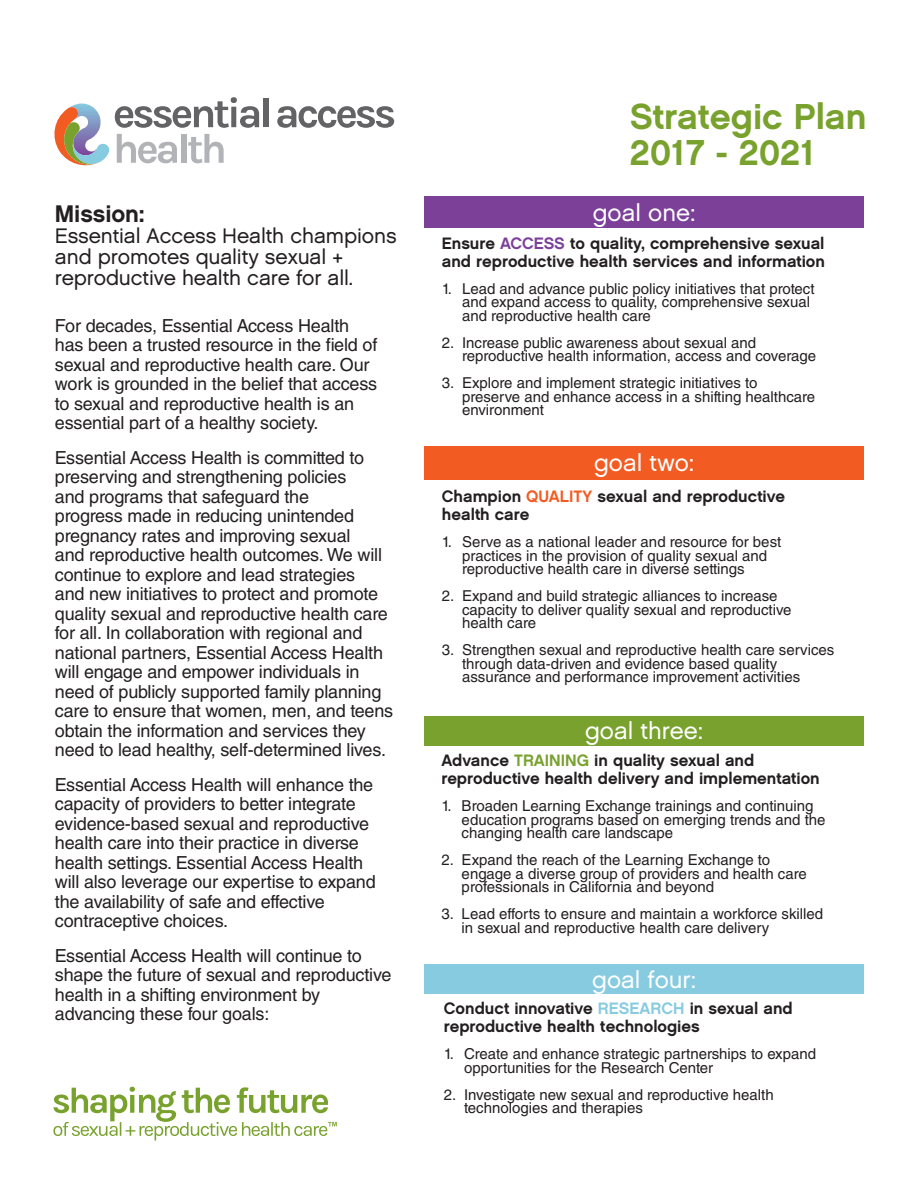
<style>
.page{position:relative;width:918px;height:1188px;background:#fff}
.page>*{position:absolute;margin:0;border:0;box-sizing:border-box;transform-origin:0 0}
.t1{font:36px "Chalet New York Nineteen Sixty";color:#78a22d}
.t2{font:24px "Chalet London Nineteen Sixty";color:#fff}
.t3{font:24px "Chalet New York Nineteen Sixty";letter-spacing:-.005em;color:#231f20}
.t4{font:21px/21px "Chalet London Nineteen Sixty";letter-spacing:-.005em;color:#231f20}
.Body_Text{font:18px/19.5px "Helvetica LT Std";letter-spacing:-.01em;color:#231f20}
.Box_Text{font:16.5px/18px "Chalet New York Nineteen Sixty";color:#231f20}
.t5{font:15px/13.5px "Helvetica LT Std";color:#231f20}
.s1{color:#7c4099}
.s2{color:#f25b21}
.s3{color:#78a22d}
.s4{color:#87cbe1}
</style>
<div class="page">
<svg style="left:53px;top:1087px;width:284px;height:54px"></svg>
<div style="left:263px;top:98px;width:5px;height:29px;background:#636366"></div>
<svg style="left:277px;top:106px;width:117px;height:22px"></svg>
<svg style="left:54px;top:97px;width:205px;height:69px"></svg>
<div style="left:424px;top:197px;width:440px;height:31px;background:#7c4099"></div>
<div style="left:424px;top:447px;width:440px;height:33px;background:#f25b21"></div>
<div style="left:424px;top:716px;width:440px;height:29px;background:#78a22d"></div>
<div style="left:424px;top:964px;width:440px;height:30px;background:#87cbe1"></div>
<p class="t3" style="left:55px;top:199px;width:91px">Mission:</p>
<p class="t4" style="left:55px;top:226px;width:343px">Essential Access Health champions and promotes quality sexual + reproductive health care for all.</p>
<p class="Body_Text" style="left:55px;top:315px;width:324px">For decades, Essential Access Health has been a trusted resource in the field of sexual and reproductive health care. Our work is grounded in the belief that access to sexual and reproductive health is an essential part of a healthy society.</p>
<p class="Body_Text" style="left:55px;top:447px;width:340px">Essential Access Health is committed to preserving and strengthening policies<br>and programs that safeguard the<br>progress made in reducing unintended pregnancy rates and improving sexual<br>and reproductive health outcomes. We will continue to explore and lead strategies<br>and new initiatives to protect and promote quality sexual and reproductive health care for all. In collaboration with regional and national partners, Essential Access Health will engage and empower individuals in need of publicly supported family planning care to ensure that women, men, and teens obtain the information and services they need to lead healthy, self-determined lives.</p>
<p class="Body_Text" style="left:55px;top:774px;width:322px">Essential Access Health will enhance the capacity of providers to better integrate evidence-based sexual and reproductive health care into their practice in diverse health settings. Essential Access Health will also leverage our expertise to expand the availability of safe and effective contraceptive choices.</p>
<p class="Body_Text" style="left:55px;top:945px;width:338px">Essential Access Health will continue to shape the future of sexual and reproductive health in a shifting environment by advancing these four goals:</p>
<p class="t1" style="left:630px;top:94px;width:238px">Strategic Plan</p>
<p class="t1" style="left:630px;top:130px;width:187px">2017 - 2021</p>
<p class="t2" style="left:593px;top:198px;width:104px">goal one:</p>
<p class="Box_Text" style="left:442px;top:234px;width:385px">Ensure <span class="s1">ACCESS</span> to quality, comprehensive sexual and reproductive health services and information</p>
<p class="t5" style="left:462px;top:282px;width:354px;text-indent:-20px">1. Lead and advance public policy initiatives that protect and expand access to quality, comprehensive sexual and reproductive health care</p>
<p class="t5" style="left:462px;top:336px;width:356px;text-indent:-20px">2. Increase public awareness about sexual and reproductive health information, access and coverage</p>
<p class="t5" style="left:462px;top:376px;width:355px;text-indent:-20px">3. Explore and implement strategic initiatives to preserve and enhance access in a shifting healthcare environment</p>
<p class="t2" style="left:594px;top:448px;width:102px">goal two:</p>
<p class="Box_Text" style="left:442px;top:487px;width:345px">Champion <span class="s2">QUALITY</span> sexual and reproductive health care</p>
<p class="t5" style="left:462px;top:535px;width:321px;text-indent:-20px">1. Serve as a national leader and resource for best practices in the provision of quality sexual and reproductive health care in diverse settings</p>
<p class="t5" style="left:462px;top:589px;width:331px;text-indent:-20px">2. Expand and build strategic alliances to increase capacity to deliver quality sexual and reproductive health care</p>
<p class="t5" style="left:462px;top:643px;width:374px;text-indent:-20px">3. Strengthen sexual and reproductive health care services through data-driven and evidence based quality assurance and performance improvement activities</p>
<p class="t2" style="left:585px;top:716px;width:120px">goal three:</p>
<p class="Box_Text" style="left:441px;top:751px;width:380px">Advance <span class="s3">TRAINING</span> in quality sexual and reproductive health delivery and implementation</p>
<p class="t5" style="left:462px;top:799px;width:365px;text-indent:-20px">1. Broaden Learning Exchange trainings and continuing education programs based on emerging trends and the changing health care landscape</p>
<p class="t5" style="left:462px;top:853px;width:347px;text-indent:-20px">2. Expand the reach of the Learning Exchange to engage a diverse group of providers and health care professionals in California and beyond</p>
<p class="t5" style="left:462px;top:907px;width:363px;text-indent:-20px">3. Lead efforts to ensure and maintain a workforce skilled in sexual and reproductive health care delivery</p>
<p class="t2" style="left:592px;top:965px;width:106px">goal four:</p>
<p class="Box_Text" style="left:444px;top:999px;width:350px">Conduct innovative <span class="s4">RESEARCH</span> in sexual and reproductive health technologies</p>
<p class="t5" style="left:464px;top:1047px;width:354px;text-indent:-20px">1. Create and enhance strategic partnerships to expand opportunities for the Research Center</p>
<p class="t5" style="left:464px;top:1088px;width:311px;text-indent:-20px">2. Investigate new sexual and reproductive health technologies and therapies</p>
</div>
